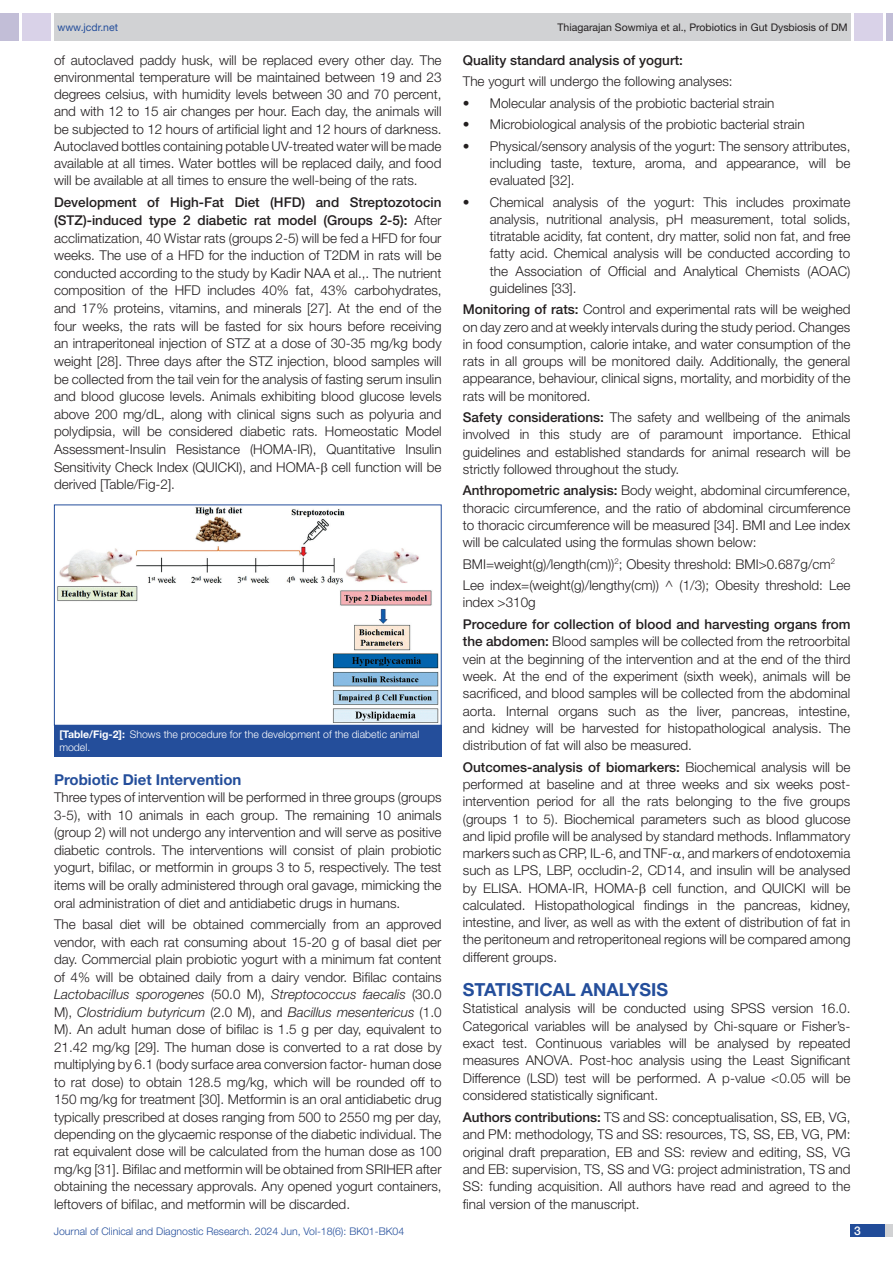
<style>
.page{position:relative;width:893px;height:1263px;background:#fff}
.page>*{position:absolute;margin:0;border:0;box-sizing:border-box;transform-origin:0 0}
.Heading{font:700 18px "Helvetica Neue";color:#244e9b}
.HEAD_2{font:700 15px "Helvetica Neue";color:#244e9b}
.Body_text{font:300 13.5px/17.4px "Helvetica Neue";color:#231f20;text-align:justify}
.Bullet__sub{font:300 13.5px/17.2px "Helvetica Neue";color:#231f20;text-align:justify}
.Body_text-2{font:500 13.5px "Helvetica Neue";color:#231f20}
.t1{font:500 12px "Helvetica Neue";color:#fff}
.TABLE_FIG{font:300 10.5px/12.6px "Helvetica Neue";color:#fff}
.t2{font:300 10.5px "Helvetica Neue";color:#244e9b}
.t3{font:10.5px "Helvetica Neue";color:#231f20}
.t4{font:10.5px "Helvetica Neue";color:#244e9b}
.s1{font-weight:500}
.s2{font-weight:700}
.s3{font-style:italic}
</style>
<div class="page">
<div style="left:54px;top:13px;width:796px;height:28px;background:#d1d2d4"></div>
<div style="left:0;top:13px;width:19px;height:28px;background:#c2bed7"></div>
<div style="left:22px;top:13px;width:29px;height:28px;background:#d9d2e8"></div>
<div style="left:886px;top:13px;width:7px;height:28px;background:#c2bed7"></div>
<div style="left:854px;top:13px;width:29px;height:28px;background:#d9d2e8"></div>
<div style="left:850px;top:1224px;width:43px;height:13px;background:#d1d2d4"></div>
<div style="left:850px;top:1224px;width:35px;height:13px;background:#214c99"></div>
<img style="left:57px;top:507px;width:382px;height:216px">
<div style="left:54px;top:504px;width:388px;height:222px;border:1px solid #244e9b"></div>
<div style="left:54px;top:725px;width:388px;height:31px;background:#244e9b"></div>
<p class="t4" style="left:57px;top:21px;width:62px">www.jcdr.net</p>
<p class="t3" style="left:558px;top:21px;width:291px">Thiagarajan Sowmiya et al., Probiotics in Gut Dysbiosis of DM</p>
<p class="Body_text" style="left:54px;top:51px;width:389px">of autoclaved paddy husk, will be replaced every other day. The environmental temperature will be maintained between 19 and 23 degrees celsius, with humidity levels between 30 and 70 percent, and with 12 to 15 air changes per hour. Each day, the animals will be subjected to 12 hours of artificial light and 12 hours of darkness.<br>Autoclaved bottles containing potable UV-treated water will be made available at all times. Water bottles will be replaced daily, and food will be available at all times to ensure the well-being of the rats.</p>
<p class="Body_text" style="left:54px;top:193px;width:389px"><span class="s1">Development of High-Fat Diet (HFD) and Streptozotocin (STZ)-induced type 2 diabetic rat model (Groups 2-5):</span> After acclimatization, 40 Wistar rats (groups 2-5) will be fed a HFD for four weeks. The use of a HFD for the induction of T2DM in rats will be conducted according to the study by Kadir NAA et al.,. The nutrient composition of the HFD includes 40% fat, 43% carbohydrates, and 17% proteins, vitamins, and minerals [27]. At the end of the four weeks, the rats will be fasted for six hours before receiving an intraperitoneal injection of STZ at a dose of 30-35 mg/kg body weight [28]. Three days after the STZ injection, blood samples will be collected from the tail vein for the analysis of fasting serum insulin and blood glucose levels. Animals exhibiting blood glucose levels above 200 mg/dL, along with clinical signs such as polyuria and polydipsia, will be considered diabetic rats. Homeostatic Model Assessment-Insulin Resistance (HOMA-IR), Quantitative Insulin Sensitivity Check Index (QUICKI), and HOMA- cell function will be derived [Table/Fig-2].</p>
<p class="TABLE_FIG" style="left:59px;top:728px;width:361px"><span class="s2">[Table/Fig-2]:</span> Shows the procedure for the development of the diabetic animal model.</p>
<p class="HEAD_2" style="left:54px;top:770px;width:189px">Probiotic Diet Intervention</p>
<p class="Body_text" style="left:54px;top:788px;width:389px">Three types of intervention will be performed in three groups (groups 3-5), with 10 animals in each group. The remaining 10 animals (group 2) will not undergo any intervention and will serve as positive diabetic controls. The interventions will consist of plain probiotic yogurt, bifilac, or metformin in groups 3 to 5, respectively. The test items will be orally administered through oral gavage, mimicking the oral administration of diet and antidiabetic drugs in humans.</p>
<p class="Body_text" style="left:54px;top:915px;width:389px">The basal diet will be obtained commercially from an approved vendor, with each rat consuming about 15-20 g of basal diet per day. Commercial plain probiotic yogurt with a minimum fat content of 4% will be obtained daily from a dairy vendor. Bifilac contains <span class="s3">Lactobacillus sporogenes</span> (50.0 M), <span class="s3">Streptococcus faecalis</span> (30.0<br>M), <span class="s3">Clostridium butyricum</span> (2.0 M), and <span class="s3">Bacillus mesentericus</span> (1.0<br>M). An adult human dose of bifilac is 1.5 g per day, equivalent to 21.42 mg/kg [29]. The human dose is converted to a rat dose by multiplying by 6.1 (body surface area conversion factor- human dose to rat dose) to obtain 128.5 mg/kg, which will be rounded off to 150 mg/kg for treatment [30]. Metformin is an oral antidiabetic drug typically prescribed at doses ranging from 500 to 2550 mg per day, depending on the glycaemic response of the diabetic individual. The rat equivalent dose will be calculated from the human dose as 100 mg/kg [31]. Bifilac and metformin will be obtained from SRIHER after obtaining the necessary approvals. Any opened yogurt containers, leftovers of bifilac, and metformin will be discarded.</p>
<p class="Body_text-2" style="left:463px;top:52px;width:222px">Quality standard analysis of yogurt:</p>
<p class="Body_text" style="left:463px;top:72px;width:271px">The yogurt will undergo the following analyses:</p>
<p class="Bullet__sub" style="left:463px;top:94px;width:313px"><span class="s1">•</span> Molecular analysis of the probiotic bacterial strain</p>
<p class="Bullet__sub" style="left:463px;top:115px;width:343px"><span class="s1">•</span> Microbiological analysis of the probiotic bacterial strain</p>
<p class="Bullet__sub" style="left:490px;top:137px;width:362px;text-indent:-27px"><span class="s1">•</span> Physical/sensory analysis of the yogurt: The sensory attributes, including taste, texture, aroma, and appearance, will be evaluated [32].</p>
<p class="Bullet__sub" style="left:490px;top:193px;width:362px;text-indent:-27px"><span class="s1">•</span> Chemical analysis of the yogurt: This includes proximate analysis, nutritional analysis, pH measurement, total solids, titratable acidity, fat content, dry matter, solid non fat, and free fatty acid. Chemical analysis will be conducted according to the Association of Official and Analytical Chemists (AOAC) guidelines [33].</p>
<p class="Body_text" style="left:463px;top:301px;width:389px"><span class="s1">Monitoring of rats:</span> Control and experimental rats will be weighed on day zero and at weekly intervals during the study period. Changes in food consumption, calorie intake, and water consumption of the rats in all groups will be monitored daily. Additionally, the general appearance, behaviour, clinical signs, mortality, and morbidity of the rats will be monitored.</p>
<p class="Body_text" style="left:463px;top:408px;width:389px"><span class="s1">Safety considerations:</span> The safety and wellbeing of the animals involved in this study are of paramount importance. Ethical guidelines and established standards for animal research will be strictly followed throughout the study.</p>
<p class="Body_text" style="left:463px;top:482px;width:389px"><span class="s1">Anthropometric analysis:</span> Body weight, abdominal circumference, thoracic circumference, and the ratio of abdominal circumference to thoracic circumference will be measured [34]. BMI and Lee index will be calculated using the formulas shown below:</p>
<p class="Body_text" style="left:463px;top:555px;width:374px">BMI=weight(g)/length(cm))<sup>2</sup>; Obesity threshold: BMI&gt;0.687g/cm<sup>2</sup></p>
<p class="Body_text" style="left:463px;top:576px;width:389px">Lee index=(weight(g)/lengthy(cm)) ^ (1/3); Obesity threshold: Lee index &gt;310g</p>
<p class="Body_text" style="left:463px;top:615px;width:389px"><span class="s1">Procedure for collection of blood and harvesting organs from the abdomen:</span> Blood samples will be collected from the retroorbital vein at the beginning of the intervention and at the end of the third week. At the end of the experiment (sixth week), animals will be sacrificed, and blood samples will be collected from the abdominal aorta. Internal organs such as the liver, pancreas, intestine, and kidney will be harvested for histopathological analysis. The distribution of fat will also be measured.</p>
<p class="Body_text" style="left:463px;top:758px;width:389px"><span class="s1">Outcomes-analysis of biomarkers:</span> Biochemical analysis will be performed at baseline and at three weeks and six weeks post&shy;intervention period for all the rats belonging to the five groups (groups 1 to 5). Biochemical parameters such as blood glucose and lipid profile will be analysed by standard methods. Inflammatory markers such as CRP, IL-6, and TNF- , and markers of endotoxemia such as LPS, LBP, occludin-2, CD14, and insulin will be analysed by ELISA. HOMA-IR, HOMA- cell function, and QUICKI will be calculated. Histopathological findings in the pancreas, kidney, intestine, and liver, as well as with the extent of distribution of fat in the peritoneum and retroperitoneal regions will be compared among different groups.</p>
<p class="Heading" style="left:463px;top:978px;width:207px">STATISTICAL ANALYSIS</p>
<p class="Body_text" style="left:463px;top:999px;width:389px">Statistical analysis will be conducted using SPSS version 16.0.<br>Categorical variables will be analysed by Chi-square or Fisher’s&shy;exact test. Continuous variables will be analysed by repeated measures ANOVA. Post-hoc analysis using the Least Significant Difference (LSD) test will be performed. A p-value &lt;0.05 will be considered statistically significant.</p>
<p class="Body_text" style="left:463px;top:1108px;width:389px"><span class="s1">Authors contributions:</span> TS and SS: conceptualisation, SS, EB, VG, and PM: methodology, TS and SS: resources, TS, SS, EB, VG, PM: original draft preparation, EB and SS: review and editing, SS, VG and EB: supervision, TS, SS and VG: project administration, TS and SS: funding acquisition. All authors have read and agreed to the final version of the manuscript.</p>
<p class="t2" style="left:54px;top:1225px;width:352px">Journal of Clinical and Diagnostic Research. 2024 Jun, Vol-18(6): BK01-BK04</p>
<p class="t1" style="left:854px;top:1223px;width:8px">3</p>
</div>
